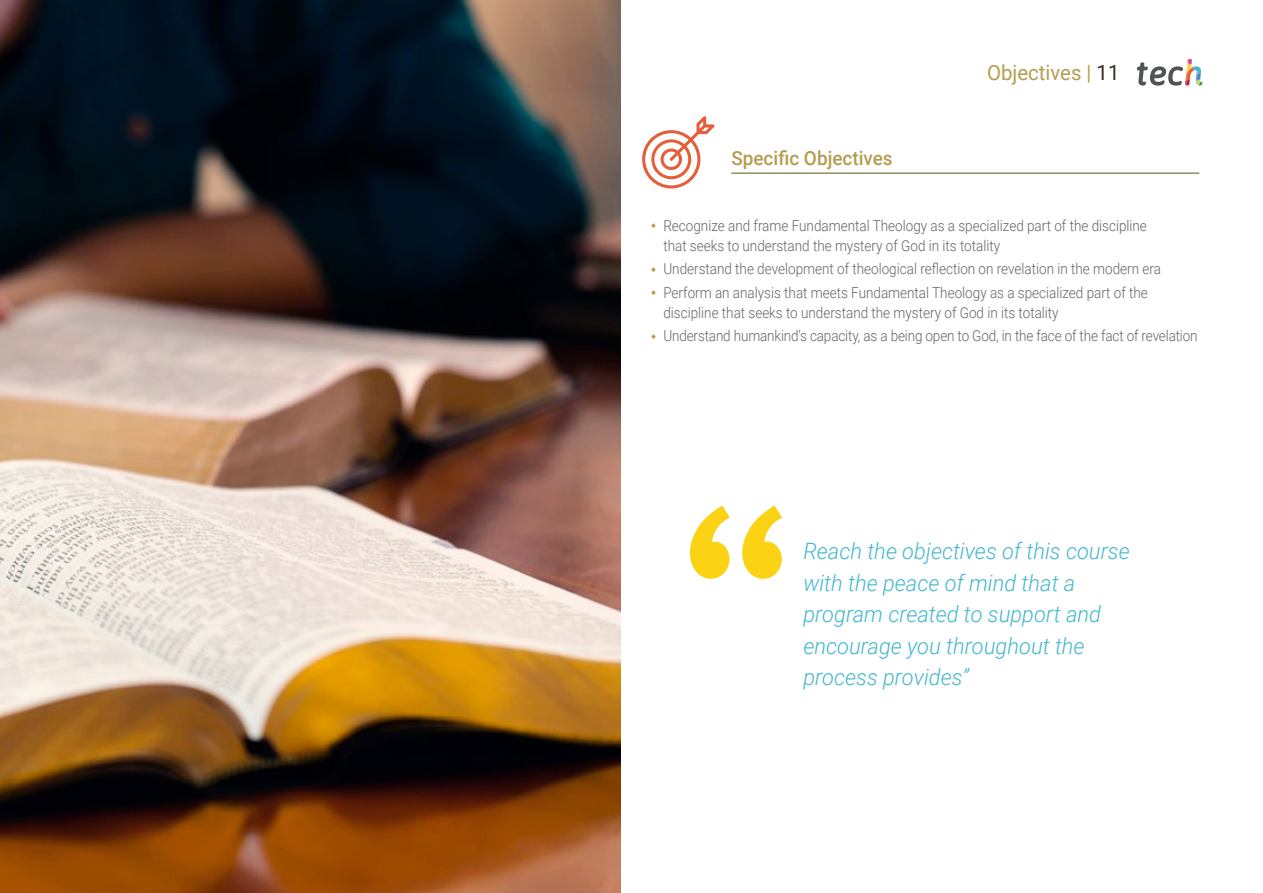
<style>
.page{position:relative;width:1263px;height:893px;background:#fff}
.page>*{position:absolute;margin:0;border:0;box-sizing:border-box;transform-origin:0 0}
.t1{font:italic 300 22.5px/31.5px "Roboto";color:#43b7cf}
.t2{font:21px "Roboto";color:#b39d51}
.t3{font:500 19.5px "Roboto";color:#b39d51}
.t4{font:300 15px/23.7px "Roboto";color:#61646a;scale:.9 1}
.s1{color:#312e20}
</style>
<div class="page">
<svg style="left:642px;top:116px;width:72px;height:72px"></svg>
<hr style="left:731px;top:173px;width:468px;height:1px;background:#b39d51">
<img style="left:0;top:0;width:621px;height:893px">
<svg style="left:1137px;top:59px;width:65px;height:27px"></svg>
<svg style="left:690px;top:506px;width:92px;height:73px"></svg>
<h3 class="t3" style="left:731px;top:144px;width:163px">Specific Objectives</h3>
<h2 class="t2" style="left:987px;top:57px;width:134px">Objectives | <span class="s1">11</span></h2>
<p class="t4" style="left:663px;top:215px;width:539px;line-height:19.5px">Recognize and frame Fundamental Theology as a specialized part of the discipline that seeks to understand the mystery of God in its totality</p>
<p class="t4" style="left:663px;top:257px;width:554px">Understand the development of theological reflection on revelation in the modern era<br>Perform an analysis that meets Fundamental Theology as a specialized part of the</p>
<p class="t4" style="left:663px;top:300px;width:595px">discipline that seeks to understand the mystery of God in its totality<br>Understand humankind's capacity, as a being open to God, in the face of the fact of revelation</p>
<h1 class="t1" style="left:803px;top:534px;width:328px">Reach the objectives of this course with the peace of mind that a program created to support and encourage you throughout the process provides”</h1>
</div>
